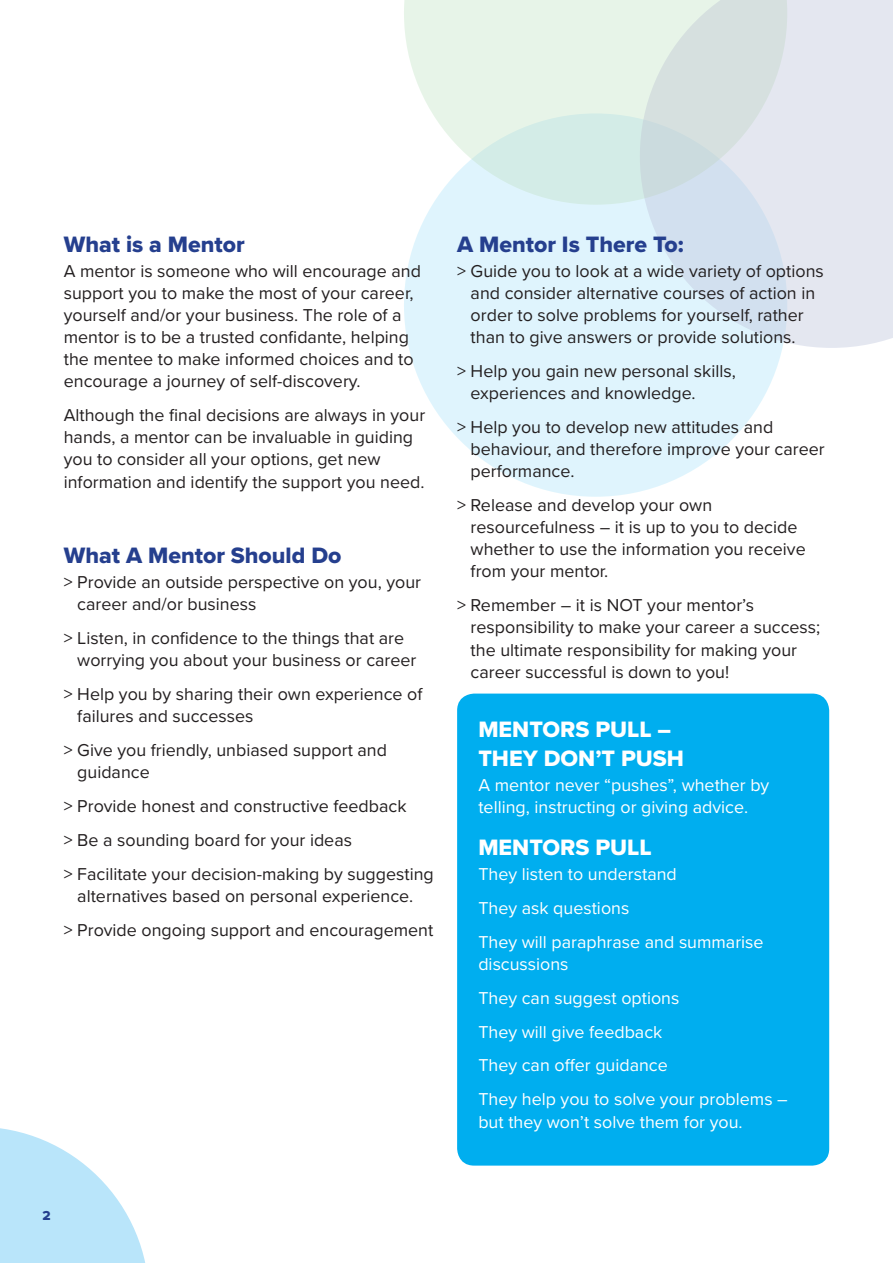
<style>
.page{position:relative;width:893px;height:1263px;background:#fff}
.page>*{position:absolute;margin:0;border:0;box-sizing:border-box;transform-origin:0 0}
.t1{font:23.1px "Proxima Nova Extrabld";color:#253f8e}
.t2{font:23.1px/29.4px "Proxima Nova Extrabld";color:#fff}
.t3{font:17.85px/22px "Proxima Nova";color:#231f20}
.t4{font:17.85px/33.9px "Proxima Nova";color:#fff}
.t5{font:13.5px "Proxima Nova Extrabld";color:#253f8e}
</style>
<div class="page">
<svg style="left:0;top:1128px;width:145px;height:135px"></svg>
<div style="left:404px;top:113px;width:383px;height:384px;background:#dff4fd;border-radius:50%"></div>
<svg style="left:646px;top:0;width:247px;height:348px;background:#dfe7f1"></svg>
<svg style="left:404px;top:0;width:383px;height:205px;background:#dfede8"></svg>
<div style="left:457px;top:693px;width:372px;height:472px;background:#00aeef;border-radius:17px"></div>
<p class="t1" style="left:64px;top:227px;width:183px">What is a Mentor</p>
<p class="t3" style="left:64px;top:259px;width:359px">A mentor is someone who will encourage and support you to make the most of your career, yourself and/or your business. The role of a mentor is to be a trusted confidante, helping the mentee to make informed choices and to encourage a journey of self-discovery.</p>
<p class="t3" style="left:64px;top:404px;width:363px">Although the final decisions are always in your hands, a mentor can be invaluable in guiding you to consider all your options, get new information and identify the support you need.</p>
<p class="t1" style="left:64px;top:538px;width:279px">What A Mentor Should Do</p>
<p class="t3" style="left:77px;top:570px;width:345px;text-indent:-14px">&gt; Provide an outside perspective on you, your career and/or business</p>
<p class="t3" style="left:77px;top:626px;width:341px;text-indent:-14px">&gt; Listen, in confidence to the things that are worrying you about your business or career</p>
<p class="t3" style="left:77px;top:682px;width:347px;text-indent:-14px">&gt; Help you by sharing their own experience of failures and successes</p>
<p class="t3" style="left:77px;top:738px;width:311px;text-indent:-14px">&gt; Give you friendly, unbiased support and guidance</p>
<p class="t3" style="left:64px;top:788px;width:371px;line-height:33.9px">&gt; Provide honest and constructive feedback<br>&gt; Be a sounding board for your ideas<br>&gt; Facilitate your decision-making by suggesting</p>
<p class="t3" style="left:64px;top:878px;width:371px;line-height:33.9px;text-align:center">alternatives based on personal experience.<br>&gt; Provide ongoing support and encouragement</p>
<p class="t1" style="left:457px;top:227px;width:228px">A Mentor Is There To:</p>
<p class="t3" style="left:471px;top:259px;width:355px;text-indent:-14px">&gt; Guide you to look at a wide variety of options and consider alternative courses of action in order to solve problems for yourself, rather than to give answers or provide solutions.</p>
<p class="t3" style="left:471px;top:359px;width:267px;text-indent:-14px">&gt; Help you gain new personal skills, experiences and knowledge.</p>
<p class="t3" style="left:471px;top:415px;width:356px;text-indent:-14px">&gt; Help you to develop new attitudes and behaviour, and therefore improve your career performance.</p>
<p class="t3" style="left:471px;top:494px;width:337px;text-indent:-14px">&gt; Release and develop your own resourcefulness – it is up to you to decide whether to use the information you receive from your mentor.</p>
<p class="t3" style="left:471px;top:594px;width:351px;text-indent:-14px">&gt; Remember – it is NOT your mentor’s responsibility to make your career a success; the ultimate responsibility for making your career successful is down to you!</p>
<p class="t2" style="left:478px;top:714px;width:207px">MENTORS PULL –<br>THEY DON’T PUSH</p>
<p class="t4" style="left:478px;top:773px;width:292px;line-height:22px">A mentor never “pushes”, whether by telling, instructing or giving advice.</p>
<p class="t2" style="left:478px;top:832px;width:175px">MENTORS PULL</p>
<p class="t4" style="left:478px;top:856px;width:287px">They listen to understand<br>They ask questions<br>They will paraphrase and summarise</p>
<p class="t4" style="left:478px;top:946px;width:311px">discussions<br>They can suggest options<br>They will give feedback<br>They can offer guidance<br>They help you to solve your problems –</p>
<p class="t4" style="left:478px;top:1104px;width:266px">but they won’t solve them for you.</p>
<p class="t5" style="left:43px;top:1206px;width:10px">2</p>
</div>
